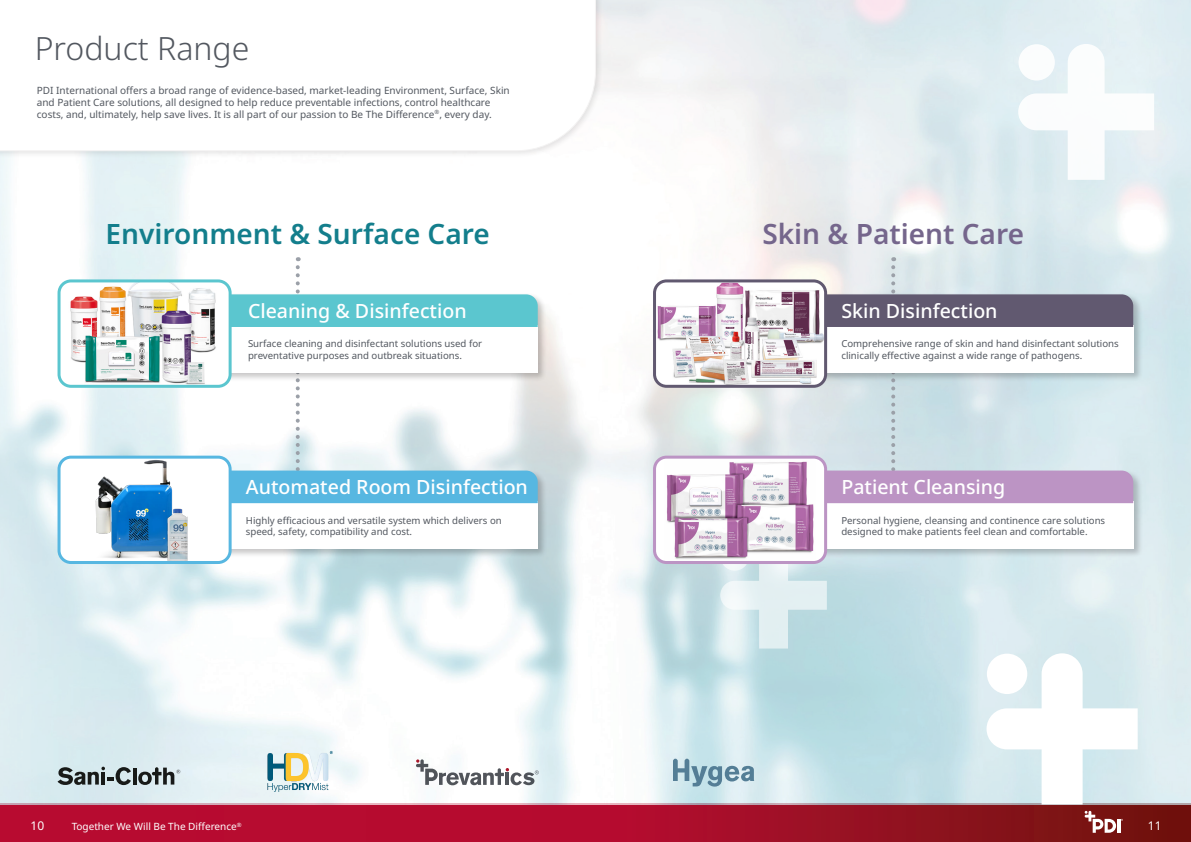
<style>
.page{position:relative;width:1191px;height:842px;background:#fff}
.page>*{position:absolute;margin:0;border:0;box-sizing:border-box;transform-origin:0 0}
.t1{font:300 32px "Noto Sans";color:#52575f}
.t2{font:600 28px "Noto Sans";color:#137e8c}
.t3{font:600 28px "Noto Sans";color:#75668c}
.t4{font:500 19.6px "Noto Sans";color:#fff}
.t5{font:12px "Noto Sans";color:#fff}
.t6{font:10px/12px "Noto Sans";color:#52575f}
.t7{font:10px "Noto Sans";color:#fff}
.t8{font:9.6px/11.6px "Noto Sans";color:#52575f}
.t9{font:5.8px "Noto Sans";color:#fff}
</style>
<div class="page">
<svg style="left:0;top:804px;width:1191px;height:38px;background:#a6112b"></svg>
<svg style="left:1084px;top:811px;width:39px;height:22px"></svg>
<img style="left:0;top:0;width:1191px;height:804px">
<div style="left:0;top:0;width:603px;height:159px;background:#231f20;opacity:.12"></div>
<svg style="left:0;top:0;width:596px;height:152px"></svg>
<div style="left:171px;top:293px;width:376px;height:89px;background:#231f20;opacity:.25"></div>
<img style="left:59px;top:281px;width:114px;height:105px">
<div style="left:58px;top:279px;width:174px;height:109px;border:3px solid #5bc6cf;border-radius:12px"></div>
<div style="left:172px;top:469px;width:375px;height:89px;background:#231f20;opacity:.25"></div>
<div style="left:174px;top:502px;width:364px;height:47px;background:#fff"></div>
<svg style="left:173px;top:267px;width:365px;height:237px"></svg>
<div style="left:59px;top:457px;width:171px;height:105px;background:#fff;border-radius:12px"></div>
<img style="left:95px;top:460px;width:78px;height:99px">
<img style="left:166px;top:504px;width:22px;height:56px">
<div style="left:58px;top:456px;width:174px;height:108px;border:3px solid #57b7e1;border-radius:12px"></div>
<div style="left:767px;top:293px;width:375px;height:89px;background:#231f20;opacity:.25"></div>
<img style="left:654px;top:281px;width:115px;height:105px">
<div style="left:653px;top:279px;width:174px;height:109px;border:3px solid #615970;border-radius:12px"></div>
<svg style="left:1018px;top:44px;width:136px;height:136px"></svg>
<div style="left:1018px;top:44px;width:36px;height:37px;background:#fff;border-radius:50%"></div>
<svg style="left:986px;top:653px;width:151px;height:151px"></svg>
<div style="left:987px;top:654px;width:40px;height:40px;background:#fff;border-radius:50%"></div>
<svg style="left:720px;top:558px;width:107px;height:90px;background:#d8e9ed"></svg>
<svg style="left:720px;top:542px;width:29px;height:29px"></svg>
<div style="left:767px;top:469px;width:375px;height:89px;background:#231f20;opacity:.25"></div>
<div style="left:769px;top:502px;width:364px;height:47px;background:#fff"></div>
<svg style="left:769px;top:267px;width:364px;height:242px"></svg>
<div style="left:654px;top:457px;width:171px;height:105px;background:#fff;border-radius:12px"></div>
<img style="left:667px;top:461px;width:147px;height:98px">
<div style="left:653px;top:456px;width:174px;height:108px;border:3px solid #bc94c4;border-radius:12px"></div>
<img style="left:266px;top:751px;width:67px;height:42px">
<hr style="left:133px;top:768px;width:3px;height:16px;background:#1d1d1b">
<svg style="left:138px;top:767px;width:42px;height:18px"></svg>
<svg style="left:58px;top:767px;width:73px;height:18px"></svg>
<svg style="left:416px;top:759px;width:123px;height:26px"></svg>
<svg style="left:673px;top:759px;width:81px;height:28px;background:#a0bfcb"></svg>
<p class="t1" style="left:35px;top:26px;width:216px">Product Range</p>
<p class="t6" style="left:37px;top:84px;width:474px">PDI International offers a broad range of evidence-based, market-leading Environment, Surface, Skin and Patient Care solutions, all designed to help reduce preventable infections, control healthcare costs, and, ultimately, help save lives. It is all part of our passion to Be The Difference<sup>®</sup>, every day.</p>
<p class="t2" style="left:106px;top:214px;width:386px">Environment &amp; Surface Care</p>
<p class="t3" style="left:762px;top:214px;width:263px">Skin &amp; Patient Care</p>
<p class="t4" style="left:248px;top:297px;width:220px">Cleaning &amp; Disinfection</p>
<p class="t4" style="left:841px;top:297px;width:158px">Skin Disinfection</p>
<p class="t8" style="left:248px;top:338px;width:236px">Surface cleaning and disinfectant solutions used for preventative purposes and outbreak situations.</p>
<p class="t8" style="left:841px;top:338px;width:279px">Comprehensive range of skin and hand disinfectant solutions clinically effective against a wide range of pathogens.</p>
<p class="t4" style="left:246px;top:473px;width:284px">Automated Room Disinfection</p>
<p class="t4" style="left:841px;top:473px;width:165px">Patient Cleansing</p>
<p class="t8" style="left:246px;top:515px;width:257px">Highly efficacious and versatile system which delivers on speed, safety, compatibility and cost.</p>
<p class="t8" style="left:841px;top:515px;width:265px">Personal hygiene, cleansing and continence care solutions designed to make patients feel clean and comfortable.</p>
<p class="t5" style="left:31px;top:817px;width:15px">10</p>
<p class="t7" style="left:72px;top:819px;width:167px">Together We Will Be The Difference</p>
<p class="t5" style="left:1148px;top:817px;width:15px">11</p>
<p class="t9" style="left:237px;top:820px;width:6px">®</p>
</div>
